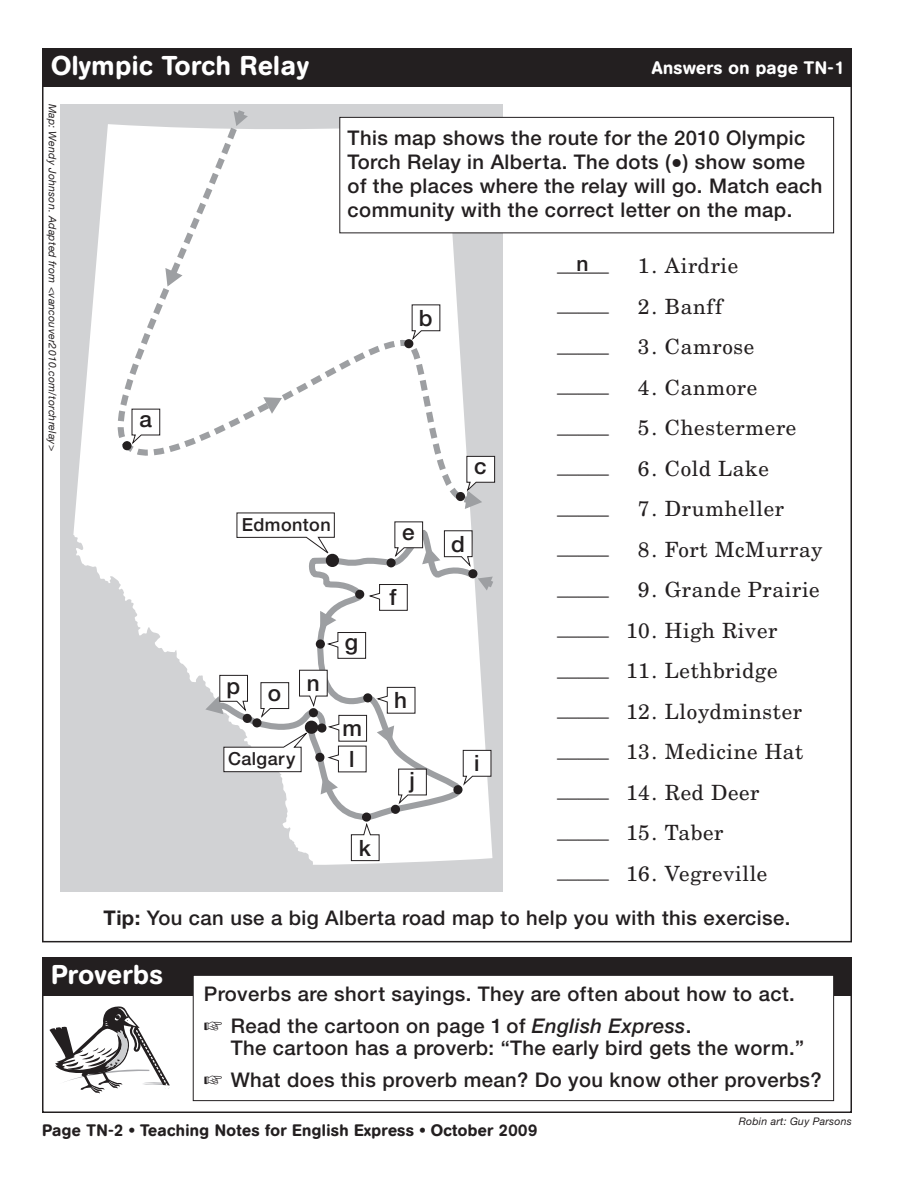
<style>
.page{position:relative;width:918px;height:1188px;background:#fff}
.page>*{position:absolute;margin:0;border:0;box-sizing:border-box;transform-origin:0 0}
.t1{font:500 27px "AG Book Rounded";letter-spacing:.025em;color:#fff}
.t2{font:500 22.5px "Helvetica Neue";color:#231f20}
.t3{font:21px/40.5px "New Century Schlbk";letter-spacing:.03em;color:#231f20;text-align:justify}
.t4{font:500 21px "Helvetica Neue";color:#231f20}
.t5{font:500 20.25px/24px "Helvetica Neue";letter-spacing:.02em;color:#231f20}
.t6{font:500 18px "AG Book Rounded";letter-spacing:.025em;color:#fff}
.t7{font:500 18px "Helvetica Neue";letter-spacing:.025em;color:#231f20}
.t8{font:500 16.5px "AG Book Rounded";letter-spacing:.025em;color:#231f20}
.t9{font:italic 10.5px "Helvetica Neue";letter-spacing:.025em;color:#231f20}
.s1{font-size:22.5px}
.s2{font-weight:700}
.s3{font-style:italic}
</style>
<div class="page">
<div style="left:42px;top:48px;width:810px;height:39px;background:#231f20"></div>
<div style="left:60px;top:104px;width:442px;height:788px;background:#d1d2d4"></div>
<svg style="left:73px;top:124px;width:419px;height:741px"></svg>
<svg style="left:109px;top:124px;width:367px;height:383px"></svg>
<svg style="left:164px;top:267px;width:21px;height:21px"></svg>
<svg style="left:262px;top:396px;width:22px;height:19px"></svg>
<svg style="left:232px;top:110px;width:17px;height:16px"></svg>
<div style="left:405px;top:340px;width:7px;height:7px;background:#231f20;border-radius:50%"></div>
<div style="left:404px;top:339px;width:9px;height:9px;border:2px solid #231f20;border-radius:50%"></div>
<div style="left:123px;top:442px;width:8px;height:7px;background:#231f20;border-radius:50%"></div>
<div style="left:122px;top:441px;width:10px;height:9px;border:2px solid #231f20;border-radius:50%"></div>
<svg style="left:131px;top:408px;width:29px;height:37px"></svg>
<svg style="left:411px;top:304px;width:30px;height:37px"></svg>
<svg style="left:203px;top:456px;width:293px;height:405px"></svg>
<div style="left:42px;top:988px;width:810px;height:125px;border:2px solid #231f20"></div>
<div style="left:42px;top:957px;width:810px;height:39px;background:#231f20"></div>
<div style="left:340px;top:117px;width:494px;height:116px;background:#fff"></div>
<div style="left:339px;top:117px;width:495px;height:116px;border:1px solid #231f20"></div>
<div style="left:193px;top:975px;width:641px;height:126px;background:#fff"></div>
<div style="left:193px;top:975px;width:641px;height:126px;border:1px solid #231f20"></div>
<svg style="left:50px;top:1006px;width:120px;height:87px"></svg>
<h1 class="t1" style="left:51px;top:50px;width:259px">Olympic Torch Relay</h1>
<p class="t6" style="left:652px;top:57px;width:194px">Answers on page TN-1</p>
<p class="t9" style="left:59px;top:104px;width:349px;rotate:90deg">Map: Wendy Johnson. Adapted from &lt;vancouver2010.com/torchrelay&gt;</p>
<p class="t5" style="left:348px;top:125px;width:476px">This map shows the route for the 2010 Olympic Torch Relay in Alberta. The dots (<span class="s1">•</span>) show some of the places where the relay will go. Match each community with the correct letter on the map.</p>
<p class="t3" style="left:638px;top:245px;width:102px">1. Airdrie</p>
<p class="t3" style="left:638px;top:286px;width:86px">2. Banff</p>
<p class="t3" style="left:638px;top:326px;width:118px">3. Camrose</p>
<p class="t3" style="left:638px;top:367px;width:121px">4. Canmore</p>
<p class="t3" style="left:638px;top:407px;width:160px">5. Chestermere</p>
<p class="t3" style="left:638px;top:448px;width:133px">6. Cold Lake</p>
<p class="t3" style="left:638px;top:488px;width:148px">7. Drumheller</p>
<p class="t3" style="left:638px;top:529px;width:186px">8. Fort McMurray</p>
<p class="t3" style="left:638px;top:569px;width:184px">9. Grande Prairie</p>
<p class="t3" style="left:626px;top:610px;width:153px">10. High River</p>
<p class="t3" style="left:626px;top:651px;width:153px">11. Lethbridge</p>
<p class="t3" style="left:626px;top:691px;width:178px">12. Lloydminster</p>
<p class="t3" style="left:626px;top:732px;width:179px">13. Medicine Hat</p>
<p class="t3" style="left:626px;top:772px;width:135px">14. Red Deer</p>
<p class="t3" style="left:626px;top:813px;width:99px">15. Taber</p>
<p class="t3" style="left:626px;top:853px;width:143px">16. Vegreville</p>
<p class="t4" style="left:576px;top:251px;width:14px">n</p>
<p class="t3" style="left:557px;top:243px;width:53px">_____ _____ _____ _____ _____ _____ _____ _____ _____ _____ _____ _____ _____ _____ _____ _____</p>
<p class="t2" style="left:419px;top:304px;width:15px">b</p>
<p class="t2" style="left:139px;top:406px;width:14px">a</p>
<p class="t2" style="left:474px;top:453px;width:14px">c</p>
<p class="t7" style="left:242px;top:514px;width:90px">Edmonton</p>
<p class="t2" style="left:402px;top:518px;width:14px">e</p>
<p class="t2" style="left:451px;top:530px;width:15px">d</p>
<p class="t2" style="left:390px;top:584px;width:9px">f</p>
<p class="t2" style="left:345px;top:629px;width:15px">g</p>
<p class="t2" style="left:226px;top:673px;width:95px">pon</p>
<p class="t2" style="left:394px;top:687px;width:14px">h</p>
<p class="t2" style="left:343px;top:715px;width:21px">m</p>
<p class="t2" style="left:349px;top:746px;width:7px">l</p>
<p class="t7" style="left:228px;top:748px;width:69px">Calgary</p>
<p class="t2" style="left:474px;top:750px;width:7px">i</p>
<p class="t2" style="left:410px;top:766px;width:7px">j</p>
<p class="t2" style="left:359px;top:834px;width:14px">k</p>
<p class="t5" style="left:104px;top:905px;width:688px"><span class="s2">Tip:</span> You can use a big Alberta road map to help you with this exercise.</p>
<h1 class="t1" style="left:51px;top:959px;width:114px">Proverbs</h1>
<p class="t5" style="left:231px;top:978px;width:566px;line-height:31.5px;text-indent:-27px">Proverbs are short sayings. They are often about how to act.<br>Read the cartoon on page 1 of <span class="s3">English Express</span>.</p>
<p class="t5" style="left:231px;top:1032px;width:592px;line-height:31.5px">The cartoon has a proverb: “The early bird gets the worm.”<br>What does this proverb mean? Do you know other proverbs?</p>
<p class="t9" style="left:739px;top:1115px;width:115px">Robin art: Guy Parsons</p>
<p class="t8" style="left:42px;top:1120px;width:497px">Page TN-2 • Teaching Notes for English Express • October 2009</p>
</div>
